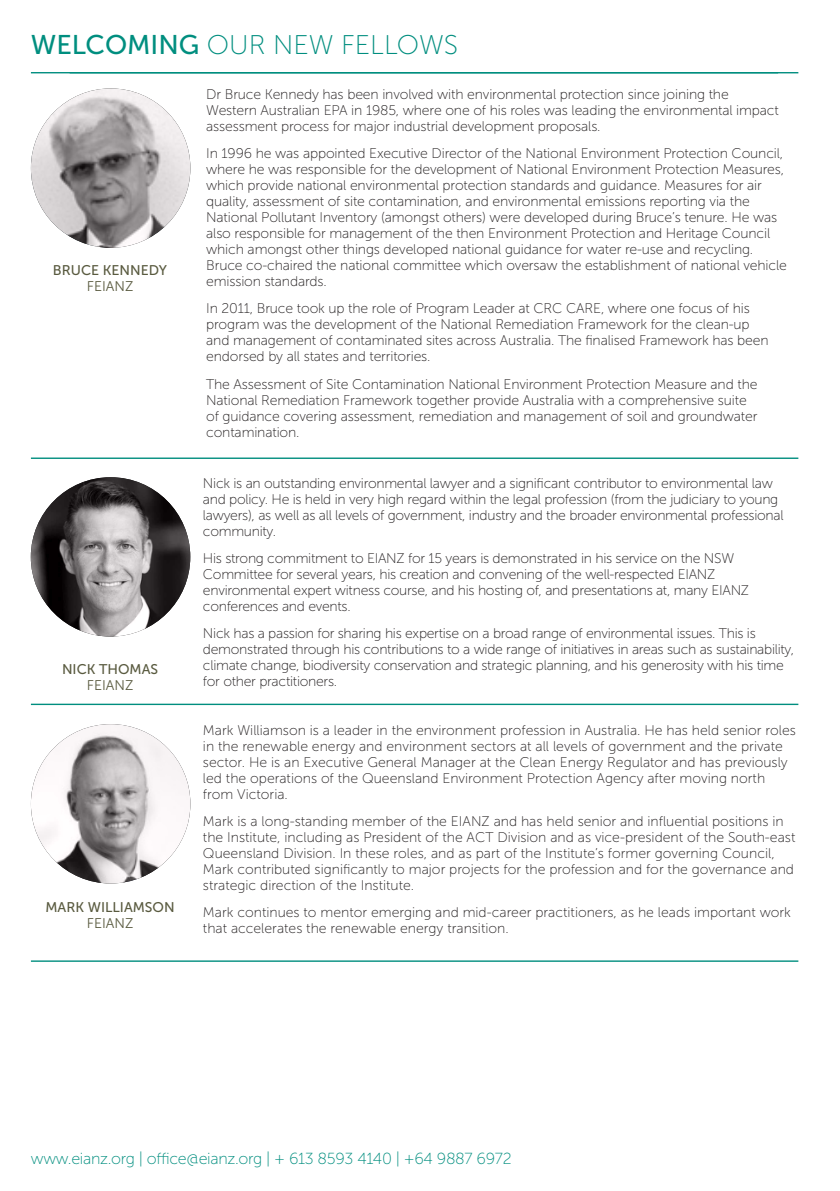
<style>
.page{position:relative;width:840px;height:1191px;background:#fff}
.page>*{position:absolute;margin:0;border:0;box-sizing:border-box;transform-origin:0 0}
.t1{font:27px "Museo Sans 100";color:#008e7f}
.t2{font:16px "Museo Sans 100";letter-spacing:-.02em;color:#008e7f}
.t3{font:14px/16px "Museo Sans 100";letter-spacing:-.01em;color:#231f20}
.t4{font:14px/16px "Museo Sans 500";color:#595a3f;text-align:center}
.s1{font-family:"Museo Sans 500"}
.s2{font-family:"Museo Sans 300"}
</style>
<div class="page">
<hr style="left:31px;top:703px;width:766px;height:2px;background:#008e7f">
<svg style="left:31px;top:88px;width:159px;height:160px;background:#b2aeaf"></svg>
<svg style="left:31px;top:477px;width:159px;height:159px;background:#646061"></svg>
<svg style="left:31px;top:724px;width:159px;height:159px"></svg>
<hr style="left:31px;top:72px;width:766px;height:1px;background:#008e7f">
<hr style="left:31px;top:960px;width:766px;height:1px;background:#008e7f">
<hr style="left:31px;top:457px;width:766px;height:2px;background:#008e7f">
<p class="t1" style="left:31px;top:31px;width:428px"><span class="s1">WELCOMING</span> OUR NEW FELLOWS</p>
<p class="t4" style="left:53px;top:262px;width:116px">BRUCE KENNEDY<br><span class="s2">FEIANZ</span></p>
<p class="t4" style="left:62px;top:661px;width:98px">NICK THOMAS<br><span class="s2">FEIANZ</span></p>
<p class="t4" style="left:45px;top:899px;width:131px">MARK WILLIAMSON<br><span class="s2">FEIANZ</span></p>
<p class="t3" style="left:206px;top:86px;width:574px">Dr Bruce Kennedy has been involved with environmental protection since joining the<br>Western Australian EPA in 1985, where one of his roles was leading the environmental impact assessment process for major industrial development proposals.</p>
<p class="t3" style="left:206px;top:145px;width:582px">In 1996 he was appointed Executive Director of the National Environment Protection Council, where he was responsible for the development of National Environment Protection Measures, which provide national environmental protection standards and guidance. Measures for air quality, assessment of site contamination, and environmental emissions reporting via the National Pollutant Inventory (amongst others) were developed during Bruce’s tenure. He was also responsible for management of the then Environment Protection and Heritage Council which amongst other things developed national guidance for water re-use and recycling.<br>Bruce co-chaired the national committee which oversaw the establishment of national vehicle emission standards.</p>
<p class="t3" style="left:206px;top:301px;width:563px">In 2011, Bruce took up the role of Program Leader at CRC CARE, where one focus of his program was the development of the National Remediation Framework for the clean-up and management of contaminated sites across Australia. The finalised Framework has been endorsed by all states and territories.</p>
<p class="t3" style="left:206px;top:376px;width:552px">The Assessment of Site Contamination National Environment Protection Measure and the National Remediation Framework together provide Australia with a comprehensive suite of guidance covering assessment, remediation and management of soil and groundwater contamination.</p>
<p class="t3" style="left:203px;top:475px;width:582px">Nick is an outstanding environmental lawyer and a significant contributor to environmental law and policy. He is held in very high regard within the legal profession (from the judiciary to young lawyers), as well as all levels of government, industry and the broader environmental professional community.</p>
<p class="t3" style="left:203px;top:550px;width:547px">His strong commitment to EIANZ for 15 years is demonstrated in his service on the NSW Committee for several years, his creation and convening of the well-respected EIANZ environmental expert witness course, and his hosting of, and presentations at, many EIANZ conferences and events.</p>
<p class="t3" style="left:203px;top:625px;width:592px">Nick has a passion for sharing his expertise on a broad range of environmental issues. This is demonstrated through his contributions to a wide range of initiatives in areas such as sustainability, climate change, biodiversity conservation and strategic planning, and his generosity with his time for other practitioners.</p>
<p class="t3" style="left:203px;top:722px;width:594px">Mark Williamson is a leader in the environment profession in Australia. He has held senior roles in the renewable energy and environment sectors at all levels of government and the private sector. He is an Executive General Manager at the Clean Energy Regulator and has previously led the operations of the Queensland Environment Protection Agency after moving north from Victoria.</p>
<p class="t3" style="left:203px;top:813px;width:593px">Mark is a long-standing member of the EIANZ and has held senior and influential positions in the Institute, including as President of the ACT Division and as vice-president of the South-east Queensland Division. In these roles, and as part of the Institute’s former governing Council, Mark contributed significantly to major projects for the profession and for the governance and strategic direction of the Institute.</p>
<p class="t3" style="left:203px;top:904px;width:589px">Mark continues to mentor emerging and mid-career practitioners, as he leads important work that accelerates the renewable energy transition.</p>
<p class="t2" style="left:31px;top:1150px;width:482px">www.eianz.org | office@eianz.org | + 613 8593 4140 | +64 9887 6972</p>
</div>
